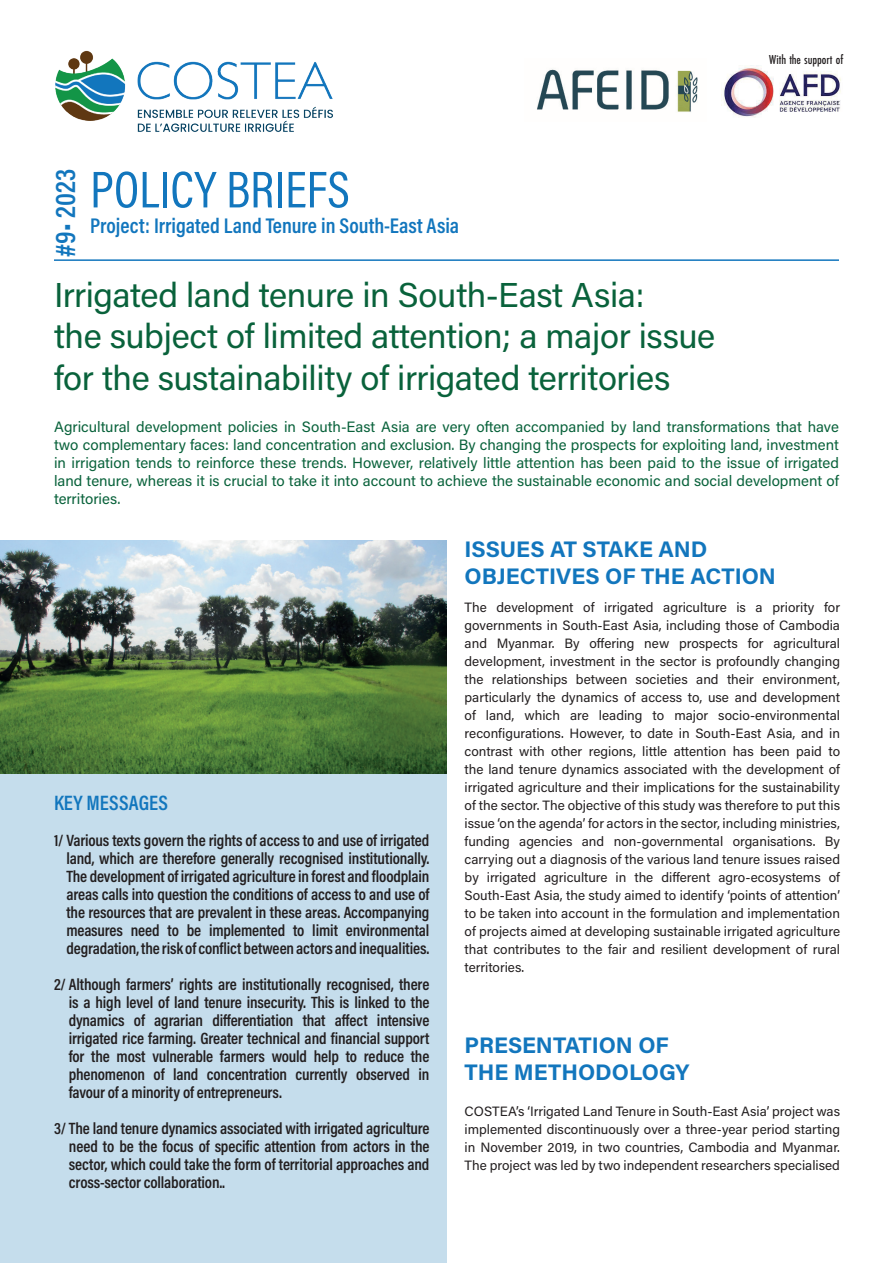
<style>
.page{position:relative;width:893px;height:1263px;background:#fff}
.page>*{position:absolute;margin:0;border:0;box-sizing:border-box;transform-origin:0 0}
.t1{font:52.2px "Acumin Pro Cond";color:#1276bd}
.t2{font:34.5px/41.4px "Acumin Pro";letter-spacing:-.01em;color:#09623b}
.t3{font:600 28.8px "Acumin Pro Cond";color:#1276bd}
.t4{font:700 22.5px/27px "Acumin Pro";color:#1276bd}
.t5{font:600 21.45px "Acumin Pro Cond";color:#1276bd}
.t6{font:600 21px "Acumin Pro Cond";letter-spacing:.01em;color:#1276bd}
.t7{font:600 16.5px/18px "Acumin Pro Cond";letter-spacing:-.01em;color:#231f20;text-align:justify}
.t8{font:15px/18px "Acumin Pro";color:#09623b;text-align:justify}
.t9{font:13.5px/18px "Acumin Pro";color:#231f20;text-align:justify}
.t10{font:500 13.5px "Futura PT Cond";color:#231f20}
</style>
<div class="page">
<img style="left:0;top:540px;width:446px;height:234px">
<div style="left:0;top:774px;width:446px;height:489px;background:#c5ddec"></div>
<hr style="left:54px;top:259px;width:785px;height:2px;background:#1276bd">
<img style="left:55px;top:50px;width:278px;height:82px">
<img style="left:537px;top:69px;width:161px;height:43px">
<img style="left:721px;top:65px;width:120px;height:52px">
<h3 class="t3" style="left:46px;top:257px;width:89px;rotate:-90deg">#9• 2023</h3>
<h1 class="t1" style="left:90px;top:156px;width:261px">POLICY BRIEFS</h1>
<h3 class="t5" style="left:90px;top:212px;width:371px">Project: Irrigated Land Tenure in South-East Asia</h3>
<p class="t10" style="left:769px;top:52px;width:76px">With the support of</p>
<h2 class="t2" style="left:54px;top:273px;width:663px">Irrigated land tenure in South-East Asia:<br>the subject of limited attention; a major issue for the sustainability of irrigated territories</h2>
<p class="t8" style="left:54px;top:417px;width:786px">Agricultural development policies in South-East Asia are very often accompanied by land transformations that have two complementary faces: land concentration and exclusion. By changing the prospects for exploiting land, investment in irrigation tends to reinforce these trends. However, relatively little attention has been paid to the issue of irrigated land tenure, whereas it is crucial to take it into account to achieve the sustainable economic and social development of territories.</p>
<h3 class="t6" style="left:54px;top:789px;width:115px">KEY MESSAGES</h3>
<p class="t7" style="left:66px;top:831px;width:365px;text-indent:-12px">1/ Various texts govern the rights of access to and use of irrigated land, which are therefore generally recognised institutionally.<br>The development of irrigated agriculture in forest and floodplain areas calls into question the conditions of access to and use of the resources that are prevalent in these areas. Accompanying measures need to be implemented to limit environmental degradation, the risk of conflict between actors and inequalities.</p>
<p class="t7" style="left:69px;top:975px;width:362px;text-indent:-15px">2/ Although farmers’ rights are institutionally recognised, there is a high level of land tenure insecurity. This is linked to the dynamics of agrarian differentiation that affect intensive irrigated rice farming. Greater technical and financial support for the most vulnerable farmers would help to reduce the phenomenon of land concentration currently observed in favour of a minority of entrepreneurs.</p>
<p class="t7" style="left:69px;top:1119px;width:362px;text-indent:-15px">3/ The land tenure dynamics associated with irrigated agriculture need to be the focus of specific attention from actors in the sector, which could take the form of territorial approaches and cross-sector collaboration..</p>
<h3 class="t4" style="left:465px;top:534px;width:313px">ISSUES AT STAKE AND<br>OBJECTIVES OF THE ACTION</h3>
<p class="t9" style="left:465px;top:598px;width:377px">The development of irrigated agriculture is a priority for governments in South-East Asia, including those of Cambodia and Myanmar. By offering new prospects for agricultural development, investment in the sector is profoundly changing the relationships between societies and their environment, particularly the dynamics of access to, use and development of land, which are leading to major socio-environmental reconfigurations. However, to date in South-East Asia, and in contrast with other regions, little attention has been paid to the land tenure dynamics associated with the development of irrigated agriculture and their implications for the sustainability of the sector. The objective of this study was therefore to put this issue ‘on the agenda’ for actors in the sector, including ministries, funding agencies and non-governmental organisations. By carrying out a diagnosis of the various land tenure issues raised by irrigated agriculture in the different agro-ecosystems of South-East Asia, the study aimed to identify ‘points of attention’ to be taken into account in the formulation and implementation of projects aimed at developing sustainable irrigated agriculture that contributes to the fair and resilient development of rural territories.</p>
<h3 class="t4" style="left:465px;top:1031px;width:226px">PRESENTATION OF<br>THE METHODOLOGY</h3>
<p class="t9" style="left:465px;top:1102px;width:377px">COSTEA’s ‘Irrigated Land Tenure in South-East Asia’ project was implemented discontinuously over a three-year period starting in November 2019, in two countries, Cambodia and Myanmar.<br>The project was led by two independent researchers specialised</p>
</div>
